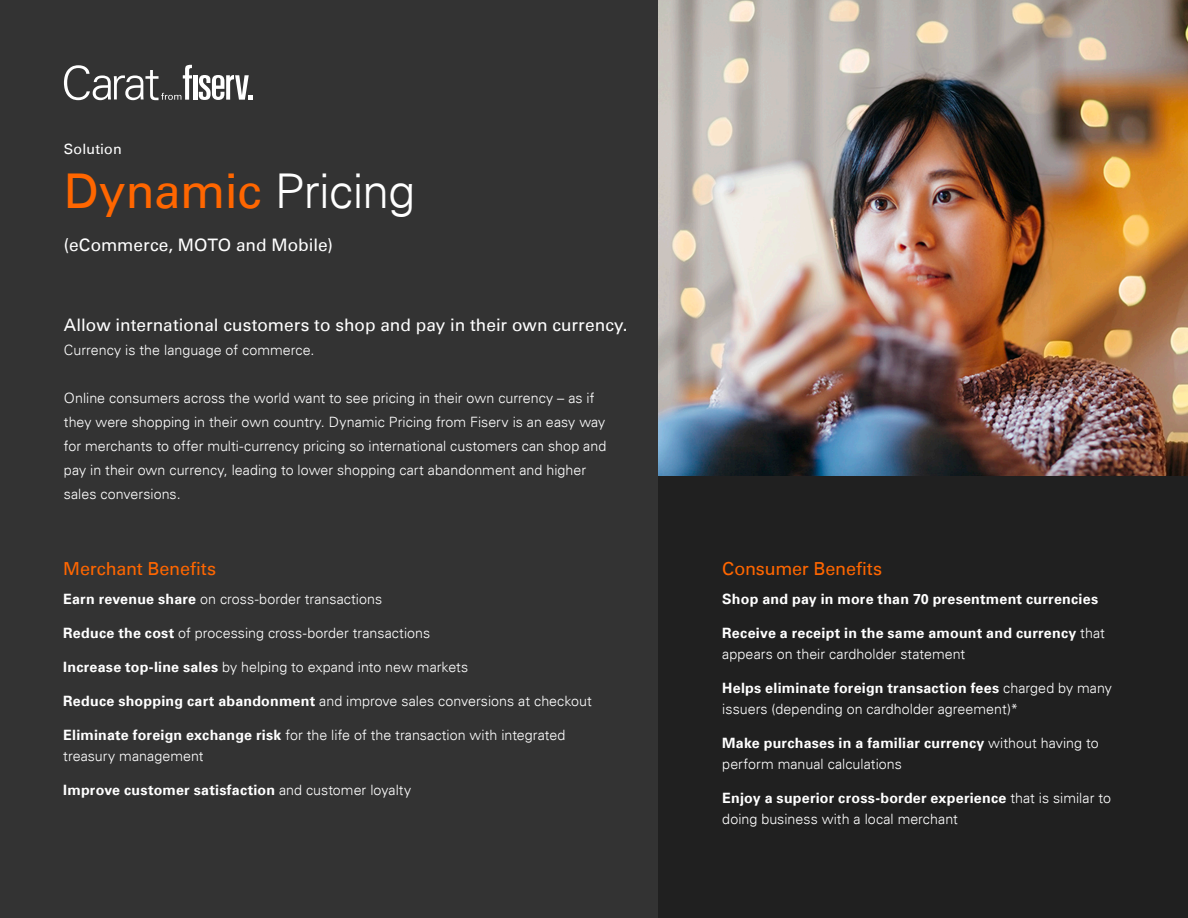
<style>
.page{position:relative;width:1188px;height:918px;background:#333}
.page>*{position:absolute;margin:0;border:0;box-sizing:border-box;transform-origin:0 0}
.Heading_Front_Page{font:48px "Univers For Fiserv 55";letter-spacing:-.01em;color:#f60}
.Sub-Heading{font:18px "Univers For Fiserv 55";letter-spacing:-.01em;color:#f60}
.Button{font:17.25px "Univers For Fiserv 55";color:#fff}
.Intro{font:17.25px "Univers For Fiserv 55";color:#fff}
.Bullet_Points{font:300 14.25px/21px "Univers For Fiserv 45";letter-spacing:.005em;color:#fff}
.Button-2{font:300 14.25px/24px "Univers For Fiserv 45";color:#fff}
.Bullet_Points-2{font:700 14.25px/21px "Univers For Fiserv 65";letter-spacing:.015em;color:#fff}
.Intro-2{font:14.25px "Univers For Fiserv 55";letter-spacing:.005em;color:#fff}
.s1{font-family:"Univers For Fiserv 45";font-weight:300;color:#fff}
.s2{font-family:"Univers For Fiserv 65";font-weight:700}
.s3{font-family:"Univers For Fiserv 45";font-weight:300}
</style>
<div class="page">
<div style="left:658px;top:0;width:530px;height:918px;background:#202020"></div>
<img style="left:658px;top:0;width:530px;height:475px">
<hr style="left:193px;top:75px;width:4px;height:25px;background:#fff">
<svg style="left:199px;top:75px;width:54px;height:25px"></svg>
<svg style="left:64px;top:65px;width:128px;height:35px"></svg>
<p class="Intro-2" style="left:64px;top:140px;width:59px">Solution</p>
<p class="Heading_Front_Page" style="left:64px;top:162px;width:353px">Dynamic <span class="s1">Pricing</span></p>
<p class="Intro" style="left:64px;top:234px;width:271px">(eCommerce, MOTO and Mobile)</p>
<p class="Button" style="left:64px;top:315px;width:565px">Allow international customers to shop and pay in their own currency.</p>
<p class="Button-2" style="left:64px;top:338px;width:252px">Currency is the language of commerce.</p>
<p class="Button-2" style="left:64px;top:386px;width:544px">Online consumers across the world want to see pricing in their own currency – as if they were shopping in their own country. Dynamic Pricing from Fiserv is an easy way for merchants to offer multi-currency pricing so international customers can shop and pay in their own currency, leading to lower shopping cart abandonment and higher sales conversions.</p>
<p class="Sub-Heading" style="left:63px;top:558px;width:154px">Merchant Benefits</p>
<p class="Bullet_Points" style="left:63px;top:589px;width:320px"><span class="s2">Earn revenue share</span> on cross-border transactions</p>
<p class="Bullet_Points" style="left:63px;top:623px;width:368px"><span class="s2">Reduce the cost</span> of processing cross-border transactions</p>
<p class="Bullet_Points" style="left:63px;top:657px;width:406px"><span class="s2">Increase top-line sales</span> by helping to expand into new markets</p>
<p class="Bullet_Points" style="left:63px;top:691px;width:530px"><span class="s2">Reduce shopping cart abandonment</span> and improve sales conversions at checkout</p>
<p class="Bullet_Points" style="left:63px;top:725px;width:504px"><span class="s2">Eliminate foreign exchange risk</span> for the life of the transaction with integrated treasury management</p>
<p class="Bullet_Points-2" style="left:63px;top:780px;width:349px">Improve customer satisfaction <span class="s3">and customer loyalty</span></p>
<p class="Sub-Heading" style="left:722px;top:558px;width:161px">Consumer Benefits</p>
<p class="Bullet_Points-2" style="left:722px;top:589px;width:377px">Shop and pay in more than 70 presentment currencies</p>
<p class="Bullet_Points-2" style="left:722px;top:623px;width:384px">Receive a receipt in the same amount and currency <span class="s3">that appears on their cardholder statement</span></p>
<p class="Bullet_Points" style="left:722px;top:678px;width:391px"><span class="s2">Helps eliminate foreign transaction fees</span> charged by many issuers (depending on cardholder agreement)*</p>
<p class="Bullet_Points" style="left:722px;top:733px;width:378px"><span class="s2">Make purchases in a familiar currency</span> without having to perform manual calculations</p>
<p class="Bullet_Points" style="left:722px;top:788px;width:390px"><span class="s2">Enjoy a superior cross-border experience</span> that is similar to doing business with a local merchant</p>
</div>
